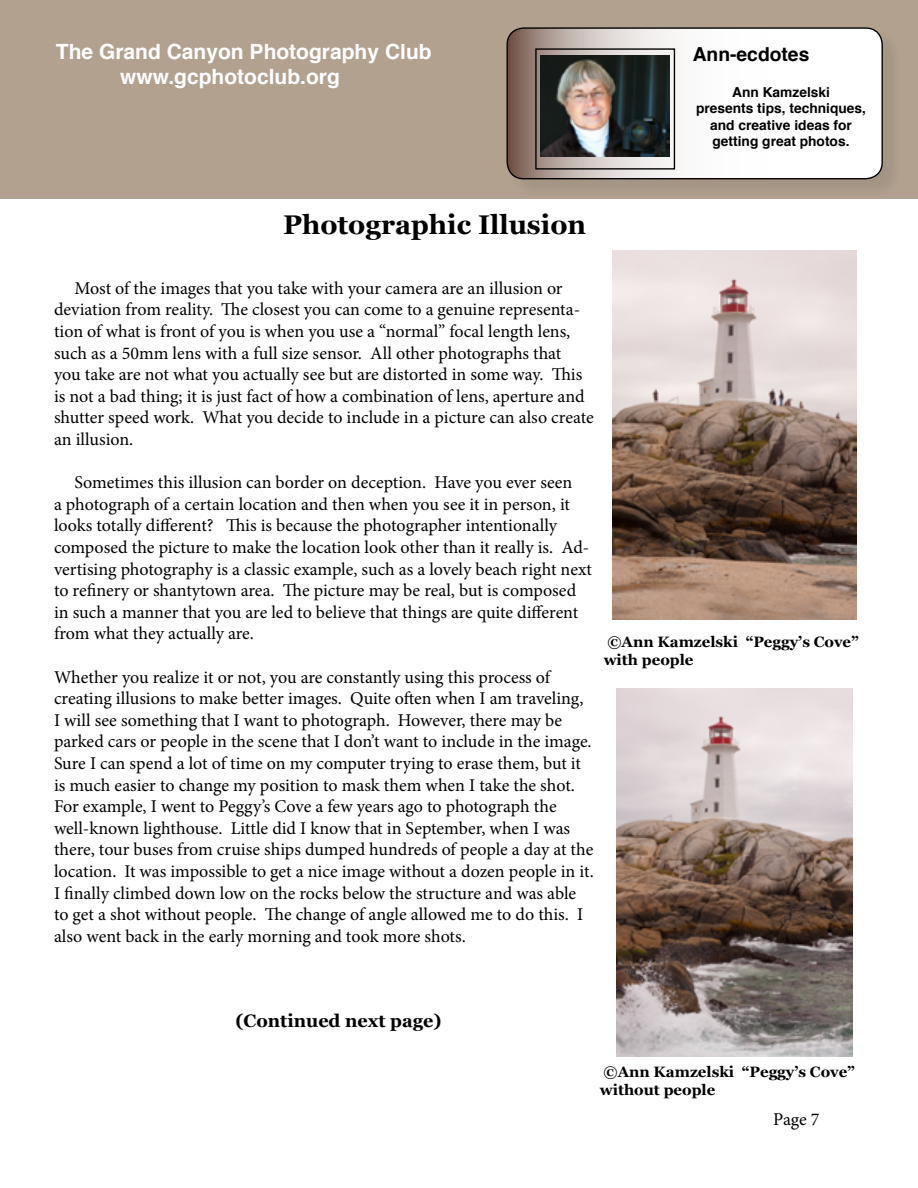
<style>
.page{position:relative;width:918px;height:1188px;background:#fff}
.page>*{position:absolute;margin:0;border:0;box-sizing:border-box;transform-origin:0 0}
.t1{font:700 27px "Georgia";color:#000}
.t2{font:700 21px/25.2px "Helvetica";color:#fff}
.t3{font:700 19.35px "Helvetica";color:#000}
.t4{font:18px/21.6px "Minion Pro";letter-spacing:-.005em;color:#000}
.t5{font:700 18px "Georgia";color:#000}
.t6{font:700 15px/18px "Georgia";color:#000}
.t7{font:700 13.8px/16.5px "Helvetica";color:#000;text-align:center}
</style>
<div class="page">
<div style="left:0;top:0;width:918px;height:199px;background:#b2a18f"></div>
<div style="left:509px;top:30px;width:393px;height:168px;background:#a89887"></div>
<svg style="left:507px;top:28px;width:375px;height:151px;background:#ebe6e5"></svg>
<div style="left:507px;top:27px;width:376px;height:152px;border:1px solid #000;border-radius:17px"></div>
<img style="left:540px;top:56px;width:130px;height:101px">
<div style="left:535px;top:48px;width:140px;height:122px;border:1px solid #000"></div>
<img style="left:612px;top:251px;width:244px;height:368px">
<img style="left:616px;top:688px;width:236px;height:369px">
<p class="t2" style="left:120px;top:39px;width:313px;text-indent:-64px">The Grand Canyon Photography Club www.gcphotoclub.org</p>
<p class="t3" style="left:693px;top:39px;width:118px">Ann-ecdotes</p>
<p class="t7" style="left:696px;top:84px;width:171px">Ann Kamzelski<br>presents tips, techniques, and creative ideas for getting great photos.</p>
<h1 class="t1" style="left:283px;top:205px;width:305px">Photographic Illusion</h1>
<p class="t4" style="left:54px;top:277px;width:541px;text-indent:20px">Most of the images that you take with your camera are an illusion or deviation from reality. The closest you can come to a genuine representa&shy;tion of what is front of you is when you use a “normal” focal length lens, such as a 50mm lens with a full size sensor. All other photographs that<br>you take are not what you actually see but are distorted in some way. This is not a bad thing; it is just fact of how a combination of lens, aperture and shutter speed work. What you decide to include in a picture can also create an illusion.</p>
<p class="t4" style="left:54px;top:472px;width:539px;text-indent:20px">Sometimes this illusion can border on deception. Have you ever seen<br>a photograph of a certain location and then when you see it in person, it looks totally different? This is because the photographer intentionally composed the picture to make the location look other than it really is. Ad&shy;vertising photography is a classic example, such as a lovely beach right next to refinery or shantytown area. The picture may be real, but is composed in such a manner that you are led to believe that things are quite different from what they actually are.</p>
<p class="t4" style="left:54px;top:666px;width:541px">Whether you realize it or not, you are constantly using this process of creating illusions to make better images. Quite often when I am traveling, I will see something that I want to photograph. However, there may be parked cars or people in the scene that I don’t want to include in the image.<br>Sure I can spend a lot of time on my computer trying to erase them, but it is much easier to change my position to mask them when I take the shot.<br>For example, I went to Peggy’s Cove a few years ago to photograph the well-known lighthouse. Little did I know that in September, when I was there, tour buses from cruise ships dumped hundreds of people a day at the location. It was impossible to get a nice image without a dozen people in it.<br>I finally climbed down low on the rocks below the structure and was able to get a shot without people. The change of angle allowed me to do this. I also went back in the early morning and took more shots.</p>
<p class="t6" style="left:604px;top:632px;width:257px">©Ann Kamzelski “Peggy’s Cove” with people</p>
<p class="t5" style="left:235px;top:1007px;width:208px">(Continued next page)</p>
<p class="t6" style="left:600px;top:1062px;width:257px">©Ann Kamzelski “Peggy’s Cove” without people</p>
<p class="t4" style="left:773px;top:1109px;width:48px">Page 7</p>
</div>
